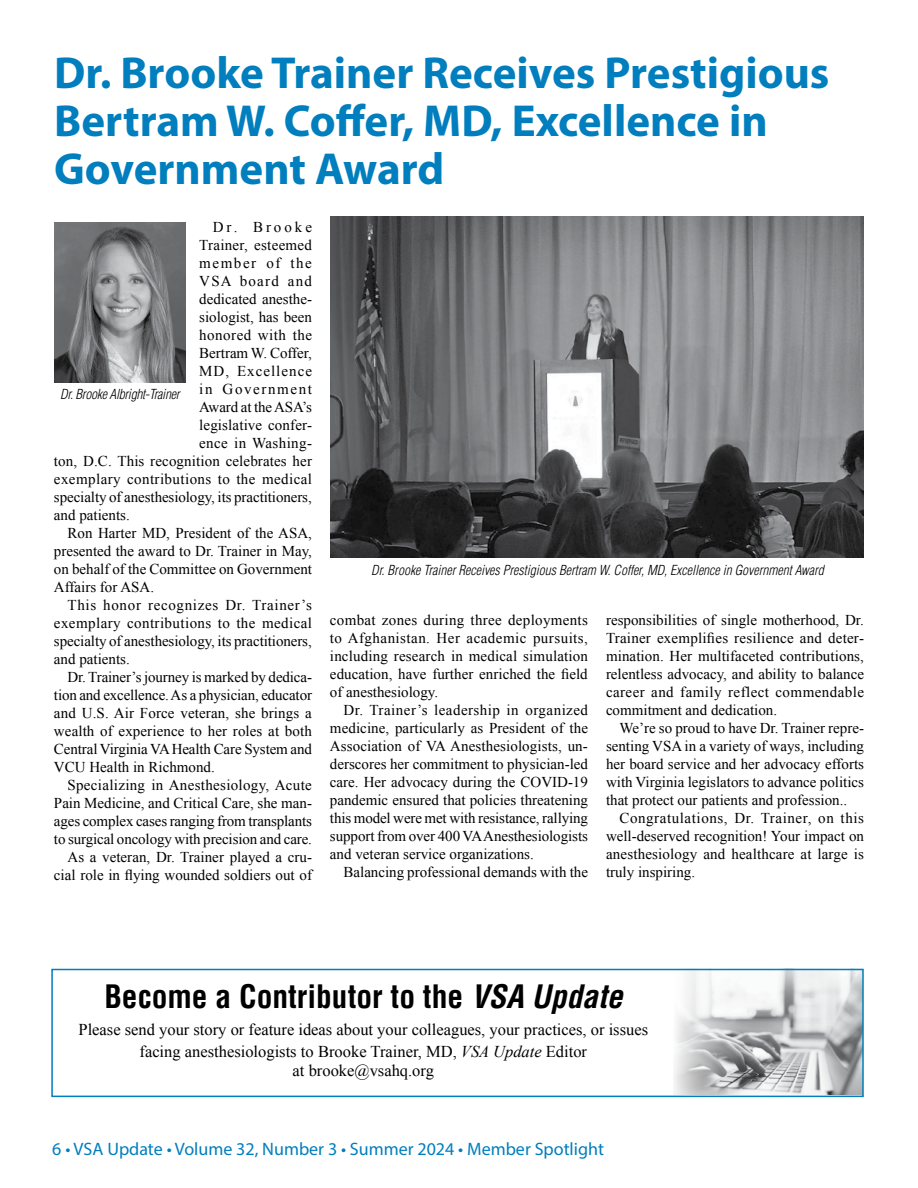
<style>
.page{position:relative;width:918px;height:1188px;background:#fff}
.page>*{position:absolute;margin:0;border:0;box-sizing:border-box;transform-origin:0 0}
.t1{font:700 45px/48px "Myriad Pro";color:#007ebd}
.t2{font:700 condensed 31.5px "Helvetica LT Std";color:#000}
.t3{font:18px "Myriad Pro";color:#007ebd}
.t4{font:16.5px/21.6px "Times New Roman";color:#000;text-align:center}
.t5{font:15px/18px "Times New Roman";color:#000;text-align:justify}
.t6{font:15px "Times New Roman";letter-spacing:.03em;color:#000}
.t7{font:15px "Times New Roman";letter-spacing:.02em;color:#000}
.t8{font:15px "Times New Roman";letter-spacing:.045em;color:#000}
.t9{font:15px "Times New Roman";letter-spacing:.105em;color:#000}
.t10{font:15px "Times New Roman";letter-spacing:.035em;color:#000}
.t11{font:15px "Times New Roman";letter-spacing:.025em;color:#000}
.t12{font:15px "Times New Roman";letter-spacing:.07em;color:#000}
.t13{font:15px "Times New Roman";letter-spacing:.085em;color:#000}
.t14{font:15px "Times New Roman";letter-spacing:.195em;color:#000}
.t15{font:italic 300 condensed 13.5px "Helvetica LT Std";color:#000}
.t16{font:italic 300 condensed 13.5px "Helvetica LT Std";letter-spacing:-.02em;color:#000}
.s1{font-style:italic}
</style>
<div class="page">
<img style="left:674px;top:972px;width:187px;height:122px">
<div style="left:51px;top:969px;width:813px;height:128px;border:2px solid #007ebd"></div>
<img style="left:330px;top:217px;width:534px;height:340px">
<img style="left:54px;top:222px;width:132px;height:161px">
<h1 class="t1" style="left:54px;top:47px;width:777px">Dr. Brooke Trainer Receives Prestigious<br>Bertram W. Coffer, MD, Excellence in<br>Government Award</h1>
<p class="t14" style="left:213px;top:217px;width:101px">Dr. Brooke</p>
<p class="t7" style="left:199px;top:235px;width:114px">Trainer, esteemed</p>
<p class="t9" style="left:199px;top:253px;width:114px">member of the</p>
<p class="t13" style="left:199px;top:271px;width:114px">VSA board and</p>
<p class="t5" style="left:199px;top:289px;width:114px">dedicated anesthe-</p>
<p class="t5" style="left:199px;top:307px;width:114px">siologist, has been</p>
<p class="t10" style="left:199px;top:325px;width:114px">honored with the</p>
<p class="t5" style="left:199px;top:343px;width:114px">Bertram W. Coffer,</p>
<p class="t12" style="left:199px;top:361px;width:114px">MD, Excellence</p>
<p class="t9" style="left:199px;top:379px;width:114px">in Government</p>
<p class="t5" style="left:199px;top:397px;width:114px">Award at the ASA’s</p>
<p class="t5" style="left:199px;top:415px;width:114px">legislative confer-</p>
<p class="t11" style="left:199px;top:433px;width:114px">ence in Washing-</p>
<p class="t5" style="left:54px;top:451px;width:260px">ton, D.C. This recognition celebrates her</p>
<p class="t6" style="left:54px;top:469px;width:260px">exemplary contributions to the medical</p>
<p class="t5" style="left:54px;top:487px;width:259px">specialty of anesthesiology, its practitioners,</p>
<p class="t5" style="left:54px;top:505px;width:77px">and patients.</p>
<p class="t5" style="left:67px;top:523px;width:246px">Ron Harter MD, President of the ASA,</p>
<p class="t5" style="left:54px;top:541px;width:260px">presented the award to Dr. Trainer in May,</p>
<p class="t5" style="left:54px;top:559px;width:260px">on behalf of the Committee on Government</p>
<p class="t5" style="left:54px;top:577px;width:102px">Affairs for ASA.</p>
<p class="t8" style="left:67px;top:595px;width:246px">This honor recognizes Dr. Trainer’s</p>
<p class="t6" style="left:54px;top:613px;width:260px">exemplary contributions to the medical</p>
<p class="t5" style="left:54px;top:631px;width:259px">specialty of anesthesiology, its practitioners,</p>
<p class="t5" style="left:54px;top:649px;width:77px">and patients.</p>
<p class="t5" style="left:67px;top:667px;width:246px">Dr. Trainer’s journey is marked by dedica-</p>
<p class="t5" style="left:54px;top:685px;width:260px">tion and excellence. As a physician, educator</p>
<p class="t5" style="left:54px;top:703px;width:259px">and U.S. Air Force veteran, she brings a</p>
<p class="t5" style="left:54px;top:721px;width:259px">wealth of experience to her roles at both</p>
<p class="t5" style="left:54px;top:739px;width:260px">Central Virginia VA Health Care System and</p>
<p class="t5" style="left:54px;top:757px;width:162px">VCU Health in Richmond.</p>
<p class="t7" style="left:67px;top:775px;width:246px">Specializing in Anesthesiology, Acute</p>
<p class="t5" style="left:54px;top:793px;width:260px">Pain Medicine, and Critical Care, she man-</p>
<p class="t5" style="left:54px;top:811px;width:260px">ages complex cases ranging from transplants</p>
<p class="t5" style="left:54px;top:829px;width:260px">to surgical oncology with precision and care.</p>
<p class="t5" style="left:67px;top:847px;width:246px">As a veteran, Dr. Trainer played a cru-</p>
<p class="t5" style="left:54px;top:865px;width:260px">cial role in flying wounded soldiers out of</p>
<p class="t16" style="left:60px;top:386px;width:121px">Dr. Brooke Albright-Trainer</p>
<p class="t15" style="left:371px;top:562px;width:454px">Dr. Brooke Trainer Receives Prestigious Bertram W. Coffer, MD, Excellence in Government Award</p>
<p class="t5" style="left:330px;top:610px;width:260px">combat zones during three deployments to Afghanistan. Her academic pursuits, including research in medical simulation education, have further enriched the field of anesthesiology.</p>
<p class="t5" style="left:330px;top:700px;width:260px;text-indent:14px">Dr. Trainer’s leadership in organized medicine, particularly as President of the Association of VA Anesthesiologists, un&shy;derscores her commitment to physician-led care. Her advocacy during the COVID-19 pandemic ensured that policies threatening this model were met with resistance, rallying support from over 400 VA Anesthesiologists and veteran service organizations.</p>
<p class="t5" style="left:343px;top:862px;width:246px">Balancing professional demands with the</p>
<p class="t5" style="left:606px;top:610px;width:260px">responsibilities of single motherhood, Dr.<br>Trainer exemplifies resilience and deter&shy;mination. Her multifaceted contributions, relentless advocacy, and ability to balance career and family reflect commendable commitment and dedication.</p>
<p class="t5" style="left:606px;top:718px;width:260px;text-indent:14px">We’re so proud to have Dr. Trainer repre&shy;senting VSA in a variety of ways, including her board service and her advocacy efforts with Virginia legislators to advance politics that protect our patients and profession..</p>
<p class="t5" style="left:606px;top:808px;width:260px;text-indent:14px">Congratulations, Dr. Trainer, on this well-deserved recognition! Your impact on anesthesiology and healthcare at large is truly inspiring.</p>
<h2 class="t2" style="left:104px;top:977px;width:520px">Become a Contributor to the <span class="s1">VSA Update</span></h2>
<p class="t4" style="left:79px;top:1018px;width:571px">Please send your story or feature ideas about your colleagues, your practices, or issues facing anesthesiologists to Brooke Trainer, MD, <span class="s1">VSA Update</span> Editor</p>
<p class="t4" style="left:293px;top:1060px;width:143px">at brooke@vsahq.org</p>
<p class="t3" style="left:52px;top:1138px;width:553px">6 • VSA Update • Volume 32, Number 3 • Summer 2024 • Member Spotlight</p>
</div>
